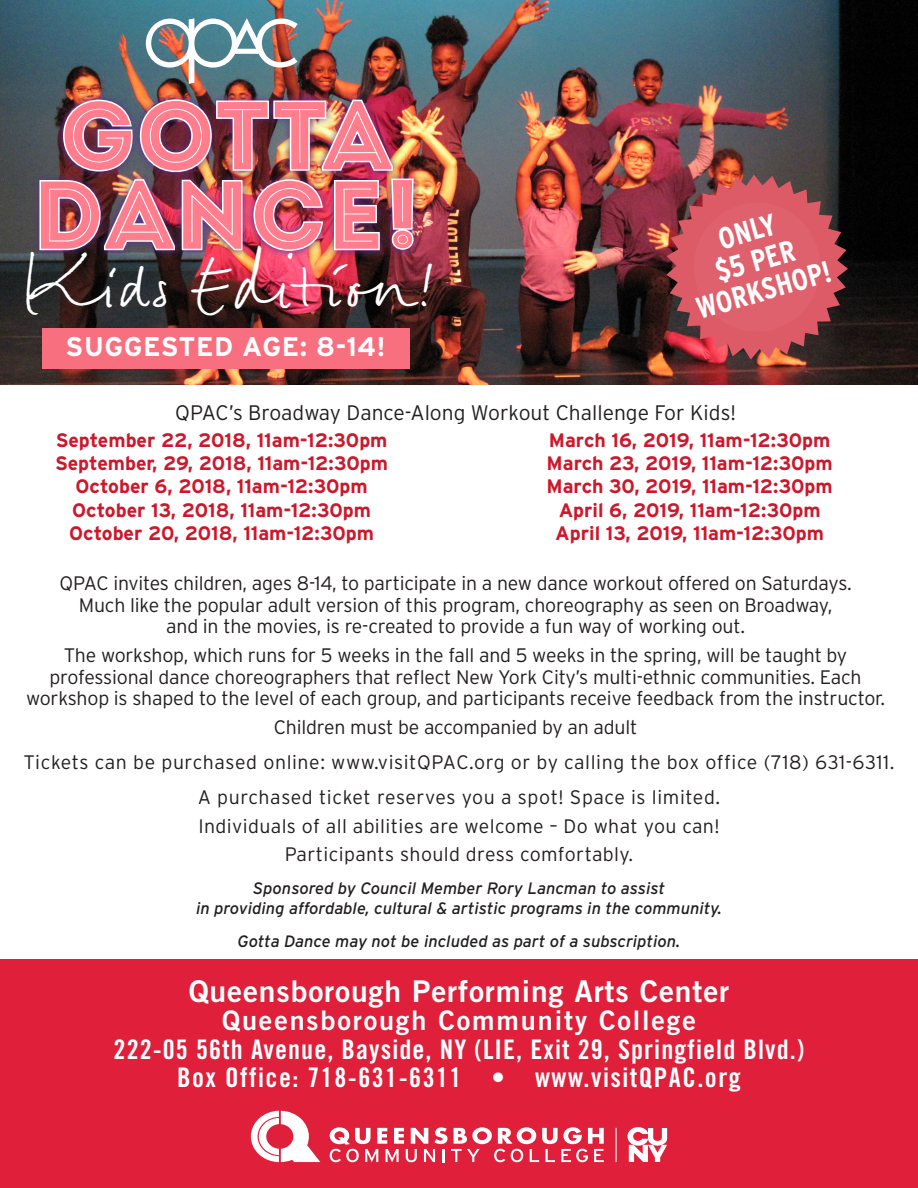
<style>
.page{position:relative;width:918px;height:1188px;background:#fff}
.page>*{position:absolute;margin:0;border:0;box-sizing:border-box;transform-origin:0 0}
.t1{font:96px "Intro Inline";letter-spacing:.01em;color:#ff7d8c}
.t2{font:46.5px "Dow Script";color:#fff}
.t3{font:700 condensed 30.45px/30.5px "Interstate";color:#fff;text-align:center}
.t4{font:30px "Trade Gothic LT Std Bd 2";letter-spacing:.03em;color:#fff}
.t5{font:27px "Trade Gothic LT Std Bd Cn 20";letter-spacing:.04em;color:#fff}
.t6{font:27px "Trade Gothic LT Std Bd 2";letter-spacing:.07em;color:#fff}
.t7{font:700 27px "Interstate";letter-spacing:.02em;color:#fff}
.t8{font:300 21px "Interstate";color:#231f20}
.t9{font:300 19.5px/21.8px "Interstate";letter-spacing:-.01em;color:#231f20;text-align:center}
.t10{font:700 19.5px "Interstate";color:#cd182b}
.t11{font:300 19.5px "Interstate";letter-spacing:.03em;color:#231f20}
.t12{font:300 19.5px "Interstate";letter-spacing:.02em;color:#231f20}
.t13{font:italic 16.5px/19.5px "Interstate";color:#231f20;text-align:center}
</style>
<div class="page">
<img style="left:0;top:0;width:918px;height:384px">
<img style="left:32px;top:92px;width:389px;height:167px">
<img style="left:38px;top:18px;width:377px;height:235px">
<div style="left:42px;top:329px;width:367px;height:40px;background:#f86f7f"></div>
<svg style="left:666px;top:175px;width:182px;height:184px;background:#b54f58"></svg>
<div style="left:0;top:959px;width:918px;height:229px;background:#e01f3a"></div>
<svg style="left:251px;top:1111px;width:69px;height:51px"></svg>
<svg style="left:330px;top:1127px;width:274px;height:35px"></svg>
<svg style="left:627px;top:1127px;width:40px;height:35px"></svg>
<hr style="left:616px;top:1128px;width:1px;height:34px;background:#fff">
<p class="t1" style="left:60px;top:78px;width:333px">GOTTA</p>
<p class="t1" style="left:32px;top:158px;width:388px">DANCE!</p>
<p class="t2" style="left:18px;top:263px;width:417px">Kids Edition!</p>
<p class="t7" style="left:66px;top:330px;width:322px">SUGGESTED AGE: 8-14!</p>
<p class="t3" style="left:676px;top:235px;width:140px;rotate:-16deg">ONLY<br>$5 PER<br>WORKSHOP!</p>
<p class="t8" style="left:175px;top:400px;width:562px">QPAC’s Broadway Dance-Along Workout Challenge For Kids!</p>
<p class="t10" style="left:56px;top:428px;width:333px">September 22, 2018, 11am-12:30pm</p>
<p class="t10" style="left:55px;top:452px;width:334px">September, 29, 2018, 11am-12:30pm</p>
<p class="t10" style="left:76px;top:475px;width:294px">October 6, 2018, 11am-12:30pm</p>
<p class="t10" style="left:72px;top:498px;width:300px">October 13, 2018, 11am-12:30pm</p>
<p class="t10" style="left:69px;top:521px;width:306px">October 20, 2018, 11am-12:30pm</p>
<p class="t10" style="left:549px;top:428px;width:283px">March 16, 2019, 11am-12:30pm</p>
<p class="t10" style="left:547px;top:452px;width:288px">March 23, 2019, 11am-12:30pm</p>
<p class="t10" style="left:547px;top:475px;width:288px">March 30, 2019, 11am-12:30pm</p>
<p class="t10" style="left:559px;top:498px;width:263px">April 6, 2019, 11am-12:30pm</p>
<p class="t10" style="left:555px;top:521px;width:270px">April 13, 2019, 11am-12:30pm</p>
<p class="t9" style="left:60px;top:572px;width:794px">QPAC invites children, ages 8-14, to participate in a new dance workout offered on Saturdays.<br>Much like the popular adult version of this program, choreography as seen on Broadway,<br>and in the movies, is re-created to provide a fun way of working out.</p>
<p class="t9" style="left:26px;top:644px;width:861px">The workshop, which runs for 5 weeks in the fall and 5 weeks in the spring, will be taught by professional dance choreographers that reflect New York City’s multi-ethnic communities. Each workshop is shaped to the level of each group, and participants receive feedback from the instructor.</p>
<p class="t9" style="left:274px;top:716px;width:365px">Children must be accompanied by an adult</p>
<p class="t11" style="left:23px;top:750px;width:873px">Tickets can be purchased online: www.visitQPAC.org or by calling the box office (718) 631-6311.</p>
<p class="t11" style="left:198px;top:786px;width:524px">A purchased ticket reserves you a spot! Space is limited.</p>
<p class="t12" style="left:198px;top:814px;width:523px">Individuals of all abilities are welcome – Do what you can!</p>
<p class="t12" style="left:285px;top:843px;width:350px">Participants should dress comfortably.</p>
<p class="t13" style="left:196px;top:879px;width:527px">Sponsored by Council Member Rory Lancman to assist<br>in providing affordable, cultural &amp; artistic programs in the community.</p>
<p class="t13" style="left:238px;top:931px;width:444px">Gotta Dance may not be included as part of a subscription.</p>
<p class="t4" style="left:189px;top:973px;width:542px">Queensborough Performing Arts Center</p>
<p class="t6" style="left:222px;top:1004px;width:475px">Queensborough Community College</p>
<p class="t5" style="left:114px;top:1033px;width:692px">222-05 56th Avenue, Bayside, NY (LIE, Exit 29, Springfield Blvd.)</p>
<p class="t5" style="left:177px;top:1061px;width:565px">Box Office: 718-631-6311 • www.visitQPAC.org</p>
</div>
